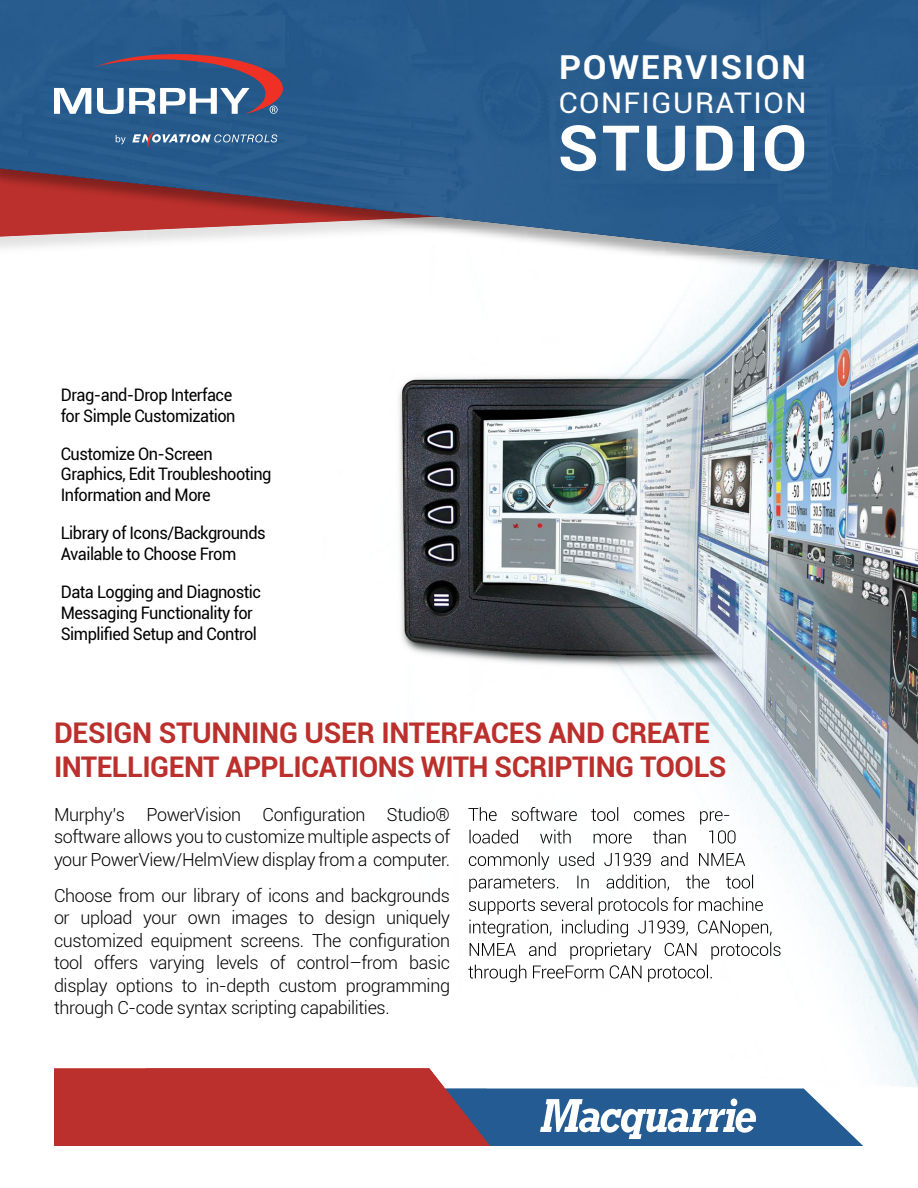
<style>
.page{position:relative;width:918px;height:1188px;background:#fff}
.page>*{position:absolute;margin:0;border:0;box-sizing:border-box;transform-origin:0 0}
.t1{font:700 63px "Roboto";letter-spacing:.05em;color:#fff;scale:1.05 1}
.t2{font:700 33px "Roboto";letter-spacing:.05em;color:#fff;scale:1.05 1}
.t3{font:700 28.5px/34.2px "Roboto";letter-spacing:-.02em;color:#bb302c}
.t4{font:28.5px "Roboto";letter-spacing:.05em;color:#fff;scale:1.05 1}
.t5{font:300 18px/22.5px "Roboto";letter-spacing:-.02em;color:#000;text-align:justify}
.t6{font:17.25px/20.7px "Roboto";letter-spacing:-.03em;color:#000;scale:.95 1}
</style>
<div class="page">
<img style="left:399px;top:376px;width:210px;height:607px">
<img style="left:609px;top:289px;width:309px;height:798px">
<img style="left:468px;top:807px;width:261px;height:18px">
<img style="left:470px;top:830px;width:267px;height:14px">
<img style="left:469px;top:852px;width:277px;height:18px">
<img style="left:469px;top:875px;width:286px;height:17px">
<img style="left:469px;top:897px;width:295px;height:18px">
<img style="left:470px;top:920px;width:303px;height:17px">
<img style="left:470px;top:942px;width:312px;height:18px">
<img style="left:468px;top:965px;width:244px;height:17px">
<img style="left:728px;top:270px;width:190px;height:19px">
<img style="left:0;top:181px;width:438px;height:56px">
<img style="left:510px;top:226px;width:408px;height:44px">
<div style="left:0;top:0;width:918px;height:181px;background:#285b8d"></div>
<img style="left:101px;top:180px;width:817px;height:46px">
<svg style="left:132px;top:131px;width:145px;height:17px;background:#51789f"></svg>
<svg style="left:116px;top:135px;width:10px;height:10px"></svg>
<svg style="left:54px;top:54px;width:229px;height:60px;background:#627193"></svg>
<svg style="left:54px;top:1068px;width:809px;height:78px"></svg>
<p class="t6" style="left:61px;top:384px;width:186px">Drag-and-Drop Interface for Simple Customization</p>
<p class="t6" style="left:61px;top:443px;width:223px">Customize On-Screen<br>Graphics, Edit Troubleshooting<br>Information and More</p>
<p class="t6" style="left:61px;top:522px;width:217px">Library of Icons/Backgrounds<br>Available to Choose From</p>
<p class="t6" style="left:61px;top:581px;width:212px">Data Logging and Diagnostic<br>Messaging Functionality for<br>Simplified Setup and Control</p>
<h2 class="t2" style="left:559px;top:44px;width:237px">POWERVISION</h2>
<h3 class="t4" style="left:559px;top:83px;width:237px">CONFIGURATION</h3>
<h1 class="t1" style="left:558px;top:104px;width:239px">STUDIO</h1>
<h3 class="t3" style="left:54px;top:714px;width:674px">DESIGN STUNNING USER INTERFACES AND CREATE<br>INTELLIGENT APPLICATIONS WITH SCRIPTING TOOLS</h3>
<p class="t5" style="left:54px;top:803px;width:398px">Murphy’s PowerVision Configuration Studio® software allows you to customize multiple aspects of your PowerView/HelmView display from a computer.</p>
<p class="t5" style="left:54px;top:884px;width:398px">Choose from our library of icons and backgrounds or upload your own images to design uniquely customized equipment screens. The configuration tool offers varying levels of control–from basic display options to in-depth custom programming through C-code syntax scripting capabilities.</p>
</div>
